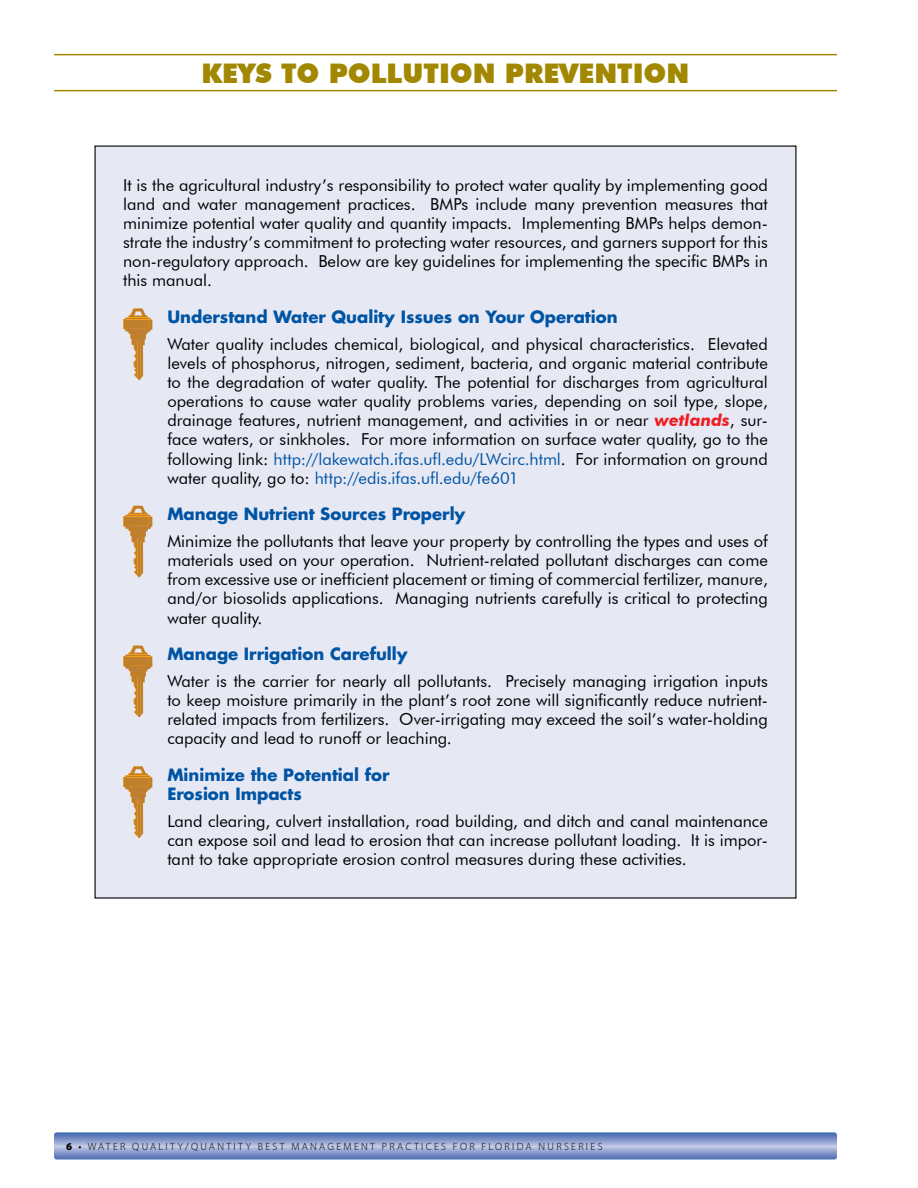
<style>
.page{position:relative;width:918px;height:1188px;background:#fff}
.page>*{position:absolute;margin:0;border:0;box-sizing:border-box;transform-origin:0 0}
.t1{font:900 27px "Futura BT";color:#a28800}
.t2{font:16.5px/19px "Futura BT";color:#000;text-align:justify}
.t3{font:700 16.5px/19px "Futura";color:#0054a4}
.t4{font:300 10.5px "Myriad Pro";letter-spacing:.22em;color:#000}
.s1{font-weight:700;font-style:italic;color:#ed1d24}
.s2{color:#0054a4}
.s3{font-weight:900}
.s4{font-weight:400}
</style>
<div class="page">
<svg style="left:54px;top:1132px;width:783px;height:28px;background:#8599cb"></svg>
<div style="left:95px;top:146px;width:701px;height:752px;background:#e6e8f4"></div>
<svg style="left:123px;top:308px;width:29px;height:72px"></svg>
<svg style="left:123px;top:506px;width:29px;height:72px"></svg>
<svg style="left:123px;top:646px;width:29px;height:71px"></svg>
<svg style="left:123px;top:766px;width:29px;height:72px"></svg>
<hr style="left:54px;top:54px;width:783px;height:1px;background:#a28800">
<hr style="left:54px;top:90px;width:783px;height:1px;background:#a28800">
<h1 class="t1" style="left:202px;top:57px;width:489px">KEYS TO POLLUTION PREVENTION</h1>
<p class="t2" style="left:123px;top:175px;width:646px">It is the agricultural industry’s responsibility to protect water quality by implementing good land and water management practices. BMPs include many prevention measures that minimize potential water quality and quantity impacts. Implementing BMPs helps demon&shy;strate the industry’s commitment to protecting water resources, and garners support for this non-regulatory approach. Below are key guidelines for implementing the specific BMPs in this manual.</p>
<p class="t3" style="left:167px;top:307px;width:452px">Understand Water Quality Issues on Your Operation</p>
<p class="t2" style="left:167px;top:334px;width:602px">Water quality includes chemical, biological, and physical characteristics. Elevated levels of phosphorus, nitrogen, sediment, bacteria, and organic material contribute to the degradation of water quality. The potential for discharges from agricultural operations to cause water quality problems varies, depending on soil type, slope, drainage features, nutrient management, and activities in or near <span class="s1">wetlands</span>, sur&shy;face waters, or sinkholes. For more information on surface water quality, go to the following link: <span class="s2">http://lakewatch.ifas.ufl.edu/LWcirc.html</span>. For information on ground water quality, go to: <span class="s2">http://edis.ifas.ufl.edu/fe601</span></p>
<p class="t3" style="left:167px;top:504px;width:300px">Manage Nutrient Sources Properly</p>
<p class="t2" style="left:167px;top:531px;width:602px">Minimize the pollutants that leave your property by controlling the types and uses of materials used on your operation. Nutrient-related pollutant discharges can come from excessive use or inefficient placement or timing of commercial fertilizer, manure, and/or biosolids applications. Managing nutrients carefully is critical to protecting water quality.</p>
<p class="t3" style="left:167px;top:644px;width:242px">Manage Irrigation Carefully</p>
<p class="t2" style="left:167px;top:671px;width:602px">Water is the carrier for nearly all pollutants. Precisely managing irrigation inputs to keep moisture primarily in the plant’s root zone will significantly reduce nutrient&shy;related impacts from fertilizers. Over-irrigating may exceed the soil’s water-holding capacity and lead to runoff or leaching.</p>
<p class="t3" style="left:167px;top:765px;width:224px">Minimize the Potential for<br>Erosion Impacts</p>
<p class="t2" style="left:167px;top:812px;width:602px">Land clearing, culvert installation, road building, and ditch and canal maintenance can expose soil and lead to erosion that can increase pollutant loading. It is impor&shy;tant to take appropriate erosion control measures during these activities.</p>
<p class="t4" style="left:66px;top:1140px;width:538px"><span class="s3">6</span> <span class="s4">•</span> WATER QUALITY/QUANTITY BEST MANAGEMENT PRACTICES FOR FLORIDA NURSERIES</p>
</div>
